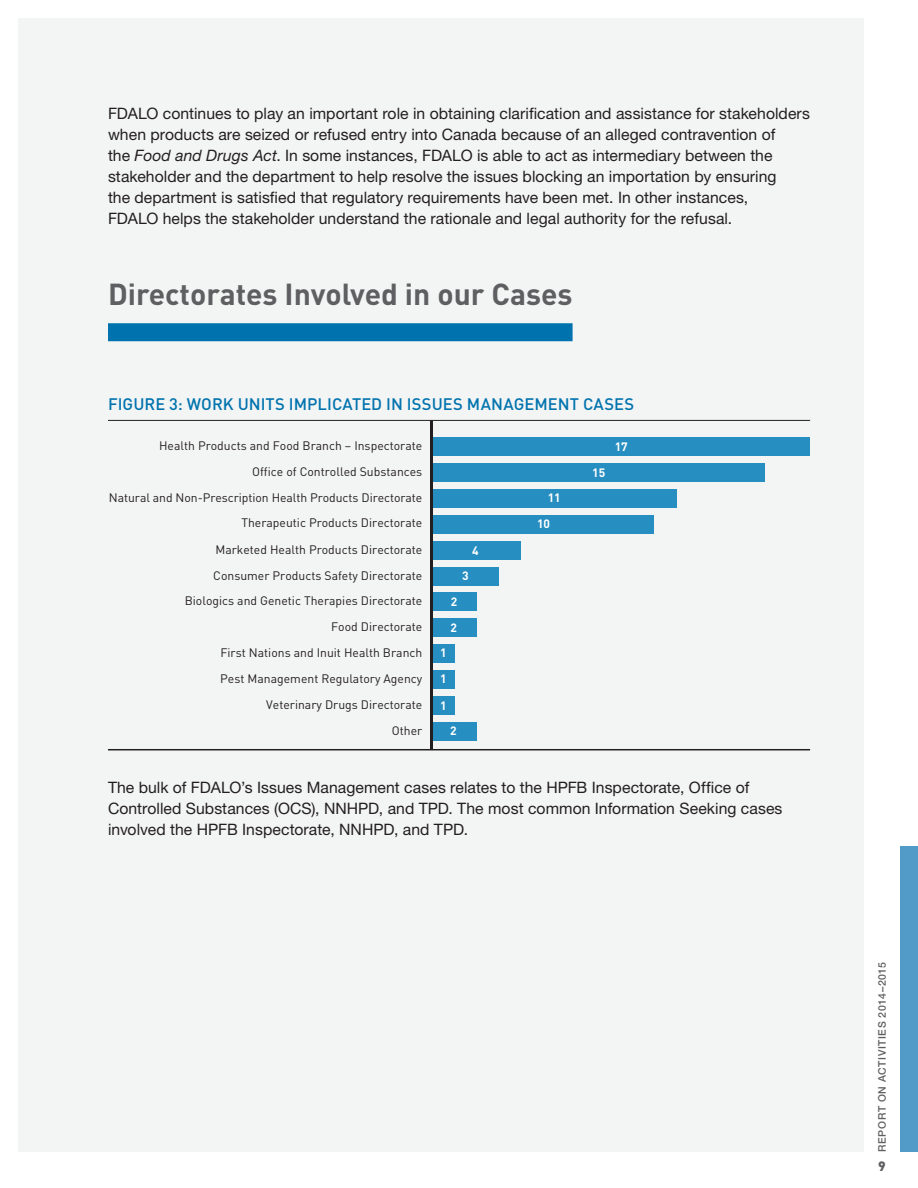
<style>
.page{position:relative;width:918px;height:1188px;background:#fff}
.page>*{position:absolute;margin:0;border:0;box-sizing:border-box;transform-origin:0 0}
.Heading_1{font:700 30px "DIN";color:#5f5f62}
.Chart_head{font:500 16.5px "DIN";color:#0073ae}
.body{font:15.75px/21px "Helvetica Neue LT Std";letter-spacing:.005em;color:#231f20}
.t1{font:900 13.5px "DIN";color:#5f5f62}
.t2{font:12.15px "DIN";color:#231f20}
.t3{font:700 12px/26.2px "DIN";color:#fff;text-align:justify}
.t4{font:500 10.5px "Helvetica Neue";letter-spacing:.06em;color:#5f5f62}
.s1{font-style:italic}
</style>
<div class="page">
<div style="left:900px;top:846px;width:18px;height:306px;background:#529ac8"></div>
<div style="left:18px;top:18px;width:846px;height:1134px;background:#f3f4f4"></div>
<div style="left:108px;top:323px;width:465px;height:18px;background:#0073ae"></div>
<div style="left:433px;top:438px;width:377px;height:18px;background:#278ec1"></div>
<div style="left:433px;top:463px;width:332px;height:19px;background:#278ec1"></div>
<div style="left:433px;top:489px;width:244px;height:19px;background:#278ec1"></div>
<div style="left:433px;top:515px;width:221px;height:19px;background:#278ec1"></div>
<div style="left:433px;top:541px;width:88px;height:19px;background:#278ec1"></div>
<div style="left:433px;top:567px;width:66px;height:18px;background:#278ec1"></div>
<div style="left:433px;top:593px;width:44px;height:18px;background:#278ec1"></div>
<div style="left:433px;top:619px;width:44px;height:18px;background:#278ec1"></div>
<div style="left:433px;top:644px;width:22px;height:19px;background:#278ec1"></div>
<div style="left:433px;top:670px;width:22px;height:19px;background:#278ec1"></div>
<div style="left:433px;top:696px;width:22px;height:19px;background:#278ec1"></div>
<div style="left:433px;top:722px;width:44px;height:18px;background:#278ec1"></div>
<hr style="left:108px;top:749px;width:702px;height:1px;background:#231f20">
<hr style="left:430px;top:420px;width:3px;height:330px;background:#231f20">
<hr style="left:108px;top:420px;width:702px;height:1px;background:#231f20">
<p class="body" style="left:108px;top:103px;width:704px">FDALO continues to play an important role in obtaining clarification and assistance for stakeholders when products are seized or refused entry into Canada because of an alleged contravention of<br>the <span class="s1">Food and Drugs Act</span>. In some instances, FDALO is able to act as intermediary between the stakeholder and the department to help resolve the issues blocking an importation by ensuring<br>the department is satisfied that regulatory requirements have been met. In other instances,<br>FDALO helps the stakeholder understand the rationale and legal authority for the refusal.</p>
<p class="Heading_1" style="left:108px;top:275px;width:466px">Directorates Involved in our Cases</p>
<p class="Chart_head" style="left:108px;top:394px;width:528px">FIGURE 3: WORK UNITS IMPLICATED IN ISSUES MANAGEMENT CASES</p>
<p class="t2" style="left:159px;top:438px;width:265px">Health Products and Food Branch – Inspectorate</p>
<p class="t3" style="left:615px;top:433px;width:15px">17</p>
<p class="t2" style="left:252px;top:464px;width:172px">Office of Controlled Substances</p>
<p class="t3" style="left:592px;top:459px;width:15px">15</p>
<p class="t2" style="left:109px;top:490px;width:315px">Natural and Non-Prescription Health Products Directorate</p>
<p class="t3" style="left:548px;top:484px;width:15px">11</p>
<p class="t2" style="left:241px;top:515px;width:182px">Therapeutic Products Directorate</p>
<p class="t3" style="left:537px;top:510px;width:15px">10</p>
<p class="t2" style="left:215px;top:542px;width:208px">Marketed Health Products Directorate</p>
<p class="t3" style="left:472px;top:537px;width:8px">4</p>
<p class="t2" style="left:213px;top:568px;width:211px">Consumer Products Safety Directorate</p>
<p class="t3" style="left:462px;top:562px;width:8px">3</p>
<p class="t2" style="left:185px;top:593px;width:239px">Biologics and Genetic Therapies Directorate</p>
<p class="t3" style="left:451px;top:588px;width:8px">2</p>
<p class="t2" style="left:331px;top:619px;width:93px">Food Directorate</p>
<p class="t3" style="left:451px;top:614px;width:8px">2</p>
<p class="t2" style="left:220px;top:645px;width:203px">First Nations and Inuit Health Branch</p>
<p class="t2" style="left:220px;top:671px;width:204px">Pest Management Regulatory Agency</p>
<p class="t2" style="left:266px;top:697px;width:158px">Veterinary Drugs Directorate</p>
<p class="t3" style="left:440px;top:639px;width:8px">1<br>1<br>1</p>
<p class="t2" style="left:392px;top:723px;width:32px">Other</p>
<p class="t3" style="left:450px;top:717px;width:8px">2</p>
<p class="body" style="left:108px;top:777px;width:676px">The bulk of FDALO’s Issues Management cases relates to the HPFB Inspectorate, Office of<br>Controlled Substances (OCS), NNHPD, and TPD. The most common Information Seeking cases involved the HPFB Inspectorate, NNHPD, and TPD.</p>
<p class="t4" style="left:876px;top:1152px;width:192px;rotate:-90deg">REPORT ON ACTIVITIES 2014–2015</p>
<p class="t1" style="left:878px;top:1157px;width:9px">9</p>
</div>
